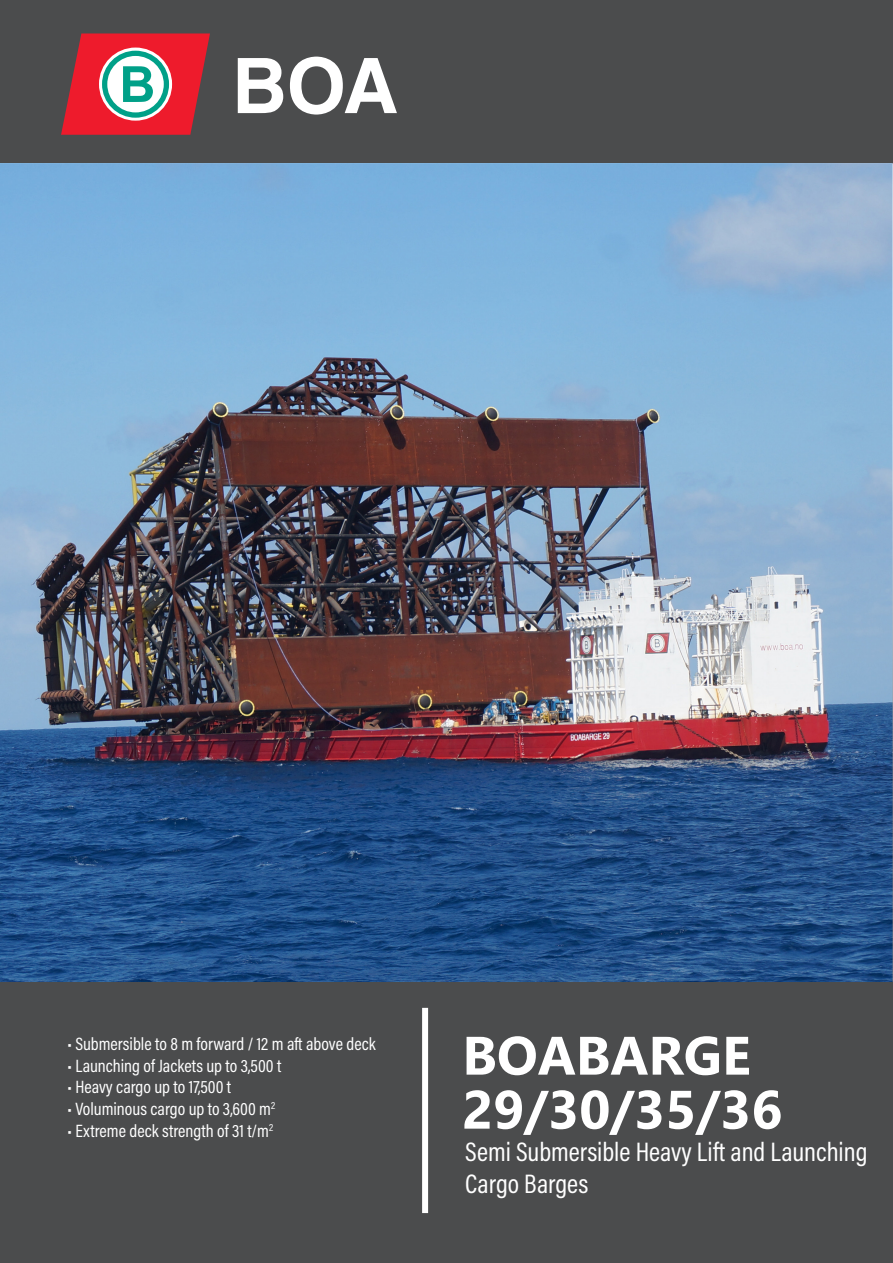
<style>
.page{position:relative;width:893px;height:1263px;background:#fff}
.page>*{position:absolute;margin:0;border:0;box-sizing:border-box;transform-origin:0 0}
.t1{font:700 54px "Ebrima";color:#fff}
.t2{font:27px/32.4px "Acumin Pro Cond";color:#fff}
.t3{font:18px "Acumin Pro Cond";color:#fff}
</style>
<div class="page">
<div style="left:0;top:0;width:893px;height:163px;background:#4b4c4d"></div>
<img style="left:0;top:163px;width:893px;height:819px">
<div style="left:0;top:982px;width:893px;height:281px;background:#4b4c4d"></div>
<div style="left:422px;top:1008px;width:6px;height:205px;background:#fff"></div>
<svg style="left:61px;top:33px;width:149px;height:102px;background:#be555d"></svg>
<svg style="left:238px;top:58px;width:45px;height:55px"></svg>
<svg style="left:290px;top:57px;width:107px;height:58px"></svg>
<p class="t3" style="left:68px;top:1032px;width:310px">• Submersible to 8 m forward / 12 m aft above deck</p>
<p class="t3" style="left:68px;top:1054px;width:215px">• Launching of Jackets up to 3,500 t</p>
<p class="t3" style="left:68px;top:1075px;width:165px">• Heavy cargo up to 17,500 t</p>
<p class="t3" style="left:68px;top:1097px;width:209px">• Voluminous cargo up to 3,600 m<sup>2</sup></p>
<p class="t3" style="left:68px;top:1119px;width:207px">• Extreme deck strength of 31 t/m<sup>2</sup></p>
<p class="t1" style="left:462px;top:1015px;width:290px">BOABARGE</p>
<p class="t1" style="left:462px;top:1069px;width:322px">29/30/35/36</p>
<p class="t2" style="left:465px;top:1135px;width:404px">Semi Submersible Heavy Lift and Launching<br>Cargo Barges</p>
</div>
